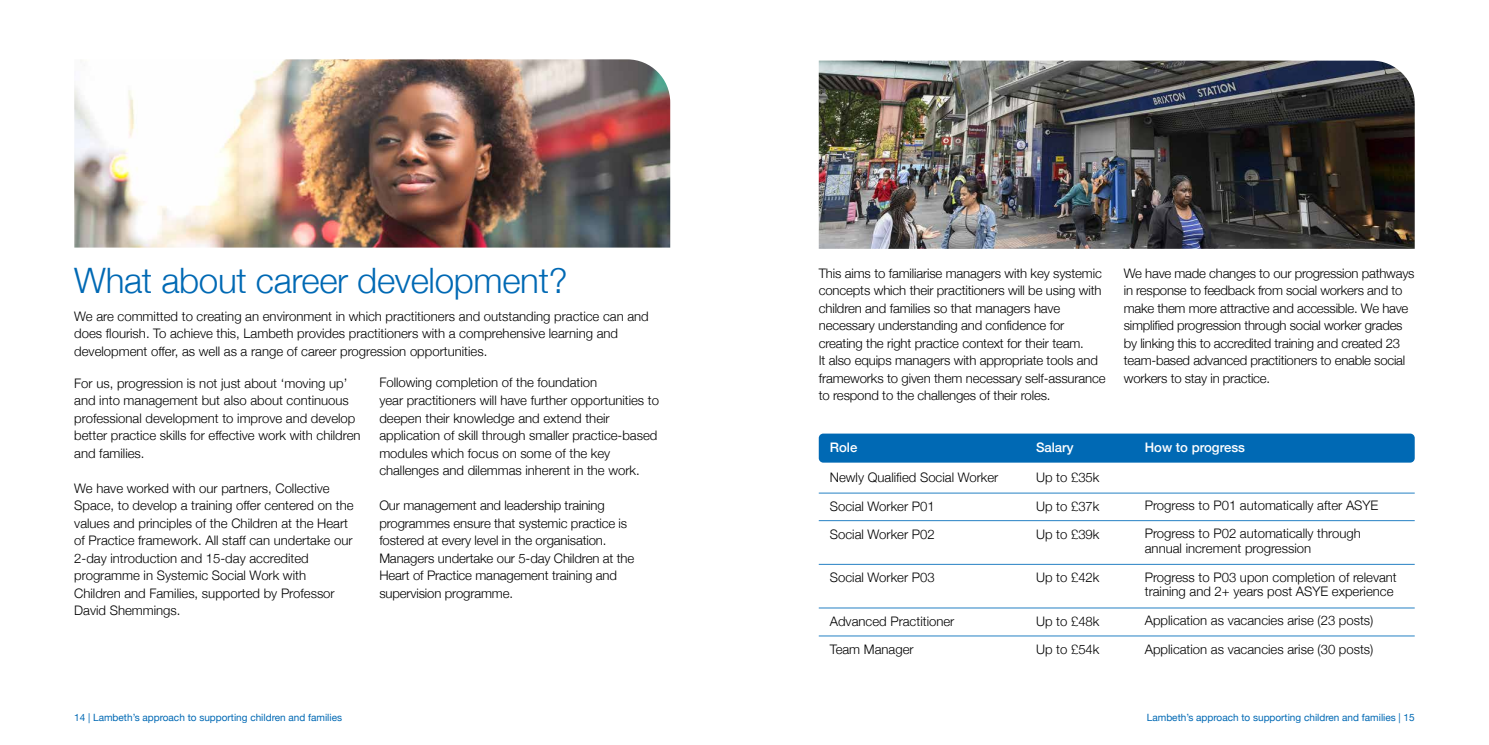
<style>
.page{position:relative;width:1489px;height:745px;background:#fff}
.page>*{position:absolute;margin:0;border:0;box-sizing:border-box;transform-origin:0 0}
.t1{font:300 35px "Helvetica Neue";letter-spacing:-.01em;color:#0069b4}
.t2{font:300 13.12px/17.5px "Helvetica Neue";color:#000}
.t3{font:500 13.12px "Helvetica Neue";color:#fff}
.t4{font:10px "Helvetica Neue";color:#0069b4}
</style>
<div class="page">
<div style="left:818px;top:433px;width:596px;height:29px;background:#0069b4;border-radius:5px"></div>
<hr style="left:818px;top:492px;width:596px;height:1px;background:#2581c4">
<hr style="left:818px;top:520px;width:596px;height:1px;background:#2581c4">
<hr style="left:818px;top:563px;width:596px;height:1px;background:#2581c4">
<hr style="left:818px;top:607px;width:596px;height:1px;background:#2581c4">
<hr style="left:818px;top:635px;width:596px;height:1px;background:#2581c4">
<img style="left:74px;top:59px;width:596px;height:188px">
<img style="left:818px;top:61px;width:596px;height:188px">
<h1 class="t1" style="left:74px;top:252px;width:494px">What about career development?</h1>
<p class="t2" style="left:74px;top:306px;width:576px">We are committed to creating an environment in which practitioners and outstanding practice can and does flourish. To achieve this, Lambeth provides practitioners with a comprehensive learning and development offer, as well as a range of career progression opportunities.</p>
<p class="t2" style="left:74px;top:373px;width:288px">For us, progression is not just about ‘moving up’ and into management but also about continuous professional development to improve and develop better practice skills for effective work with children and families.</p>
<p class="t2" style="left:74px;top:478px;width:281px">We have worked with our partners, Collective Space, to develop a training offer centered on the values and principles of the Children at the Heart of Practice framework. All staff can undertake our 2-day introduction and 15-day accredited programme in Systemic Social Work with Children and Families, supported by Professor David Shemmings.</p>
<p class="t2" style="left:379px;top:373px;width:281px">Following completion of the foundation<br>year practitioners will have further opportunities to deepen their knowledge and extend their application of skill through smaller practice-based modules which focus on some of the key challenges and dilemmas inherent in the work.</p>
<p class="t2" style="left:379px;top:495px;width:256px">Our management and leadership training programmes ensure that systemic practice is fostered at every level in the organisation.<br>Managers undertake our 5-day Children at the Heart of Practice management training and supervision programme.</p>
<p class="t2" style="left:818px;top:263px;width:288px">This aims to familiarise managers with key systemic concepts which their practitioners will be using with children and families so that managers have necessary understanding and confidence for creating the right practice context for their team.<br>It also equips managers with appropriate tools and frameworks to given them necessary self-assurance to respond to the challenges of their roles.</p>
<p class="t2" style="left:1123px;top:263px;width:292px">We have made changes to our progression pathways in response to feedback from social workers and to make them more attractive and accessible. We have simplified progression through social worker grades by linking this to accredited training and created 23 team-based advanced practitioners to enable social workers to stay in practice.</p>
<p class="t3" style="left:829px;top:437px;width:29px">Role</p>
<p class="t2" style="left:829px;top:461px;width:170px;line-height:28.8px">Newly Qualified Social Worker<br>Social Worker P01<br>Social Worker P02</p>
<p class="t2" style="left:829px;top:567px;width:106px">Social Worker P03</p>
<p class="t2" style="left:829px;top:605px;width:126px;line-height:28.8px">Advanced Practitioner<br>Team Manager</p>
<p class="t3" style="left:1035px;top:437px;width:39px">Salary</p>
<p class="t2" style="left:1035px;top:461px;width:65px;line-height:28.8px;text-align:justify">Up to £35k Up to £37k Up to £39k</p>
<p class="t2" style="left:1035px;top:567px;width:65px">Up to £42k</p>
<p class="t2" style="left:1035px;top:605px;width:65px;line-height:28.8px">Up to £48k<br>Up to £54k</p>
<p class="t3" style="left:1144px;top:437px;width:102px">How to progress</p>
<p class="t2" style="left:1144px;top:489px;width:235px;line-height:28.8px">Progress to P01 automatically after ASYE<br>Progress to P02 automatically through</p>
<p class="t2" style="left:1144px;top:532px;width:253px;line-height:28.8px">annual increment progression<br>Progress to P03 upon completion of relevant</p>
<p class="t2" style="left:1144px;top:575px;width:250px;line-height:28.8px">training and 2+ years post ASYE experience<br>Application as vacancies arise (23 posts)<br>Application as vacancies arise (30 posts)</p>
<p class="t4" style="left:74px;top:709px;width:269px">14 | Lambeth’s approach to supporting children and families</p>
<p class="t4" style="left:1146px;top:709px;width:269px">Lambeth’s approach to supporting children and families | 15</p>
</div>
